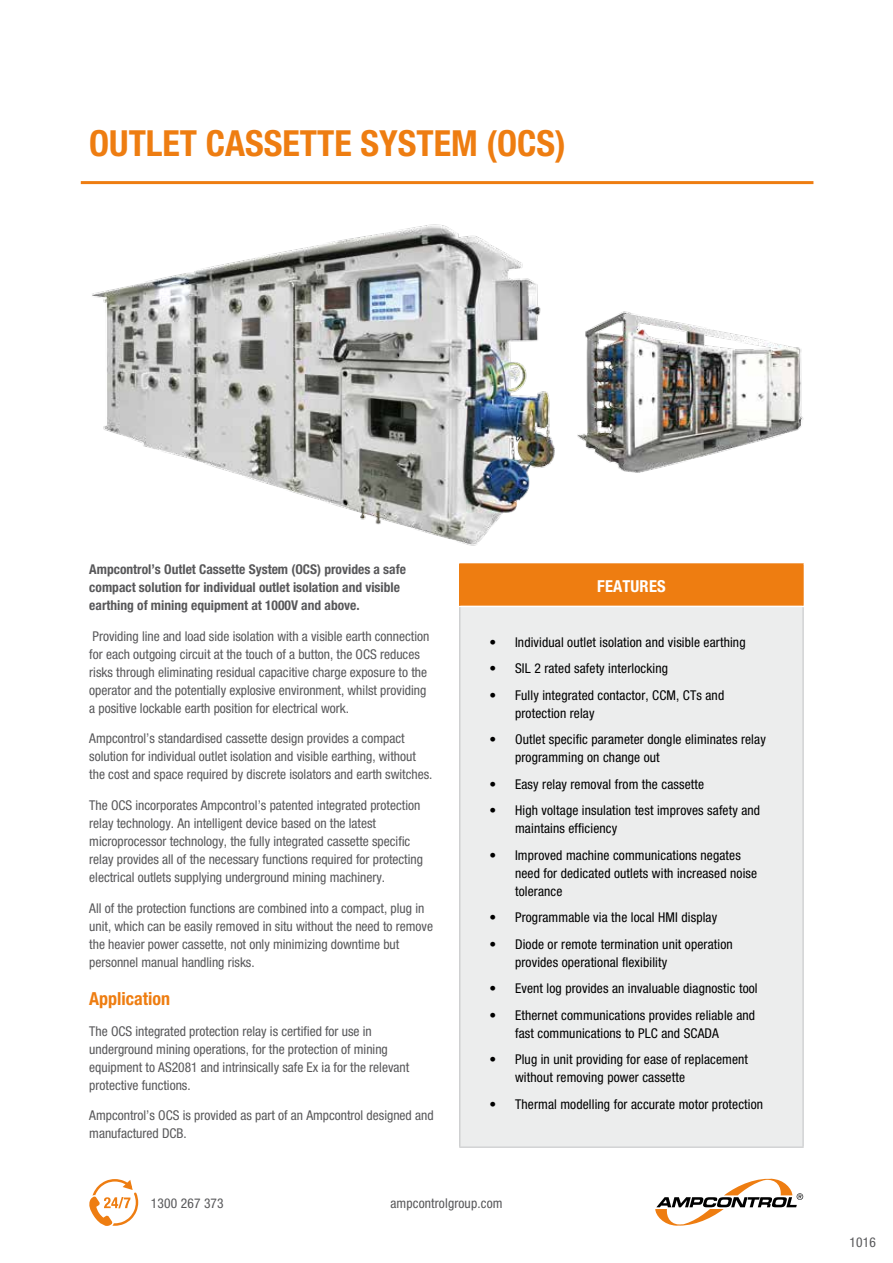
<style>
.page{position:relative;width:893px;height:1263px;background:#fff}
.page>*{position:absolute;margin:0;border:0;box-sizing:border-box;transform-origin:0 0}
.t1{font:700 condensed 36px "Helvetica Neue";color:#ee7d11}
.t2{font:700 condensed 18px "Helvetica Neue";color:#ee7d11}
.t3{font:700 condensed 16.5px "Helvetica Neue";letter-spacing:.01em;color:#fff}
.t4{font:condensed 13.5px/18px "Helvetica Neue";color:#58585a}
.t5{font:condensed 13.5px/18px "Helvetica Neue";letter-spacing:.01em;color:#000}
.t6{font:700 condensed 13.5px/18px "Helvetica Neue";color:#58585a}
</style>
<div class="page">
<hr style="left:81px;top:181px;width:732px;height:3px;background:#ee7d11">
<svg style="left:655px;top:1179px;width:148px;height:46px"></svg>
<svg style="left:89px;top:1179px;width:49px;height:47px"></svg>
<div style="left:460px;top:564px;width:343px;height:42px;background:#ee7d11"></div>
<div style="left:460px;top:606px;width:343px;height:541px;background:#eceded"></div>
<hr style="left:459px;top:606px;width:345px;height:1px;background:#fff">
<hr style="left:459px;top:607px;width:1px;height:539px;background:#c6c7c8">
<hr style="left:802px;top:607px;width:2px;height:539px;background:#c6c7c8">
<hr style="left:459px;top:1146px;width:345px;height:2px;background:#c6c7c8">
<hr style="left:459px;top:564px;width:1px;height:42px;background:#ee7d11">
<hr style="left:459px;top:563px;width:345px;height:1px;background:#ee7d11">
<hr style="left:802px;top:564px;width:2px;height:42px;background:#ee7d11">
<img style="left:92px;top:224px;width:463px;height:322px">
<img style="left:577px;top:311px;width:226px;height:162px">
<h1 class="t1" style="left:89px;top:121px;width:137px">Outlet cass</h1>
<h1 class="t1" style="left:283px;top:121px;width:285px">ette system (OCS)</h1>
<p class="t6" style="left:89px;top:560px;width:318px">Ampcontrol’s Outlet Cassette System (OCS) provides a safe compact solution for individual outlet isolation and visible earthing of mining equipment at 1000V and above.</p>
<p class="t4" style="left:89px;top:627px;width:342px">Providing line and load side isolation with a visible earth connection for each outgoing circuit at the touch of a button, the OCS reduces risks through eliminating residual capacitive charge exposure to the operator and the potentially explosive environment, whilst providing a positive lockable earth position for electrical work.</p>
<p class="t4" style="left:89px;top:729px;width:345px">Ampcontrol’s standardised cassette design provides a compact solution for individual outlet isolation and visible earthing, without the cost and space required by discrete isolators and earth switches.</p>
<p class="t4" style="left:89px;top:796px;width:335px">The OCS incorporates Ampcontrol’s patented integrated protection relay technology. An intelligent device based on the latest microprocessor technology, the fully integrated cassette specific relay provides all of the necessary functions required for protecting electrical outlets supplying underground mining machinery.</p>
<p class="t4" style="left:89px;top:899px;width:345px">All of the protection functions are combined into a compact, plug in unit, which can be easily removed in situ without the need to remove the heavier power cassette, not only minimizing downtime but personnel manual handling risks.</p>
<h2 class="t2" style="left:89px;top:987px;width:82px">Application</h2>
<p class="t4" style="left:89px;top:1022px;width:321px">The OCS integrated protection relay is certified for use in underground mining operations, for the protection of mining equipment to AS2081 and intrinsically safe Ex ia for the relevant protective functions.</p>
<p class="t4" style="left:89px;top:1106px;width:346px">Ampcontrol’s OCS is provided as part of an Ampcontrol designed and manufactured DCB.</p>
<p class="t3" style="left:597px;top:576px;width:69px">Features</p>
<p class="t5" style="left:490px;top:633px;width:257px">• Individual outlet isolation and visible earthing</p>
<p class="t5" style="left:490px;top:659px;width:180px">• SIL 2 rated safety interlocking</p>
<p class="t5" style="left:515px;top:686px;width:211px;text-indent:-26px">• Fully integrated contactor, CCM, CTs and protection relay</p>
<p class="t5" style="left:515px;top:730px;width:252px;text-indent:-26px">• Outlet specific parameter dongle eliminates relay programming on change out</p>
<p class="t5" style="left:490px;top:775px;width:216px">• Easy relay removal from the cassette</p>
<p class="t5" style="left:515px;top:801px;width:247px;text-indent:-26px">• High voltage insulation test improves safety and maintains efficiency</p>
<p class="t5" style="left:515px;top:846px;width:244px;text-indent:-26px">• Improved machine communications negates need for dedicated outlets with increased noise tolerance</p>
<p class="t5" style="left:490px;top:908px;width:229px">• Programmable via the local HMI display</p>
<p class="t5" style="left:515px;top:935px;width:219px;text-indent:-26px">• Diode or remote termination unit operation provides operational flexibility</p>
<p class="t5" style="left:490px;top:979px;width:270px">• Event log provides an invaluable diagnostic tool</p>
<p class="t5" style="left:515px;top:1006px;width:242px;text-indent:-26px">• Ethernet communications provides reliable and fast communications to PLC and SCADA</p>
<p class="t5" style="left:515px;top:1050px;width:234px;text-indent:-26px">• Plug in unit providing for ease of replacement without removing power cassette</p>
<p class="t5" style="left:490px;top:1095px;width:275px">• Thermal modelling for accurate motor protection</p>
<p class="t4" style="left:151px;top:1194px;width:74px">1300 267 373</p>
<p class="t4" style="left:390px;top:1194px;width:114px">ampcontrolgroup.com</p>
<p class="t4" style="left:850px;top:1233px;width:28px">1016</p>
</div>
